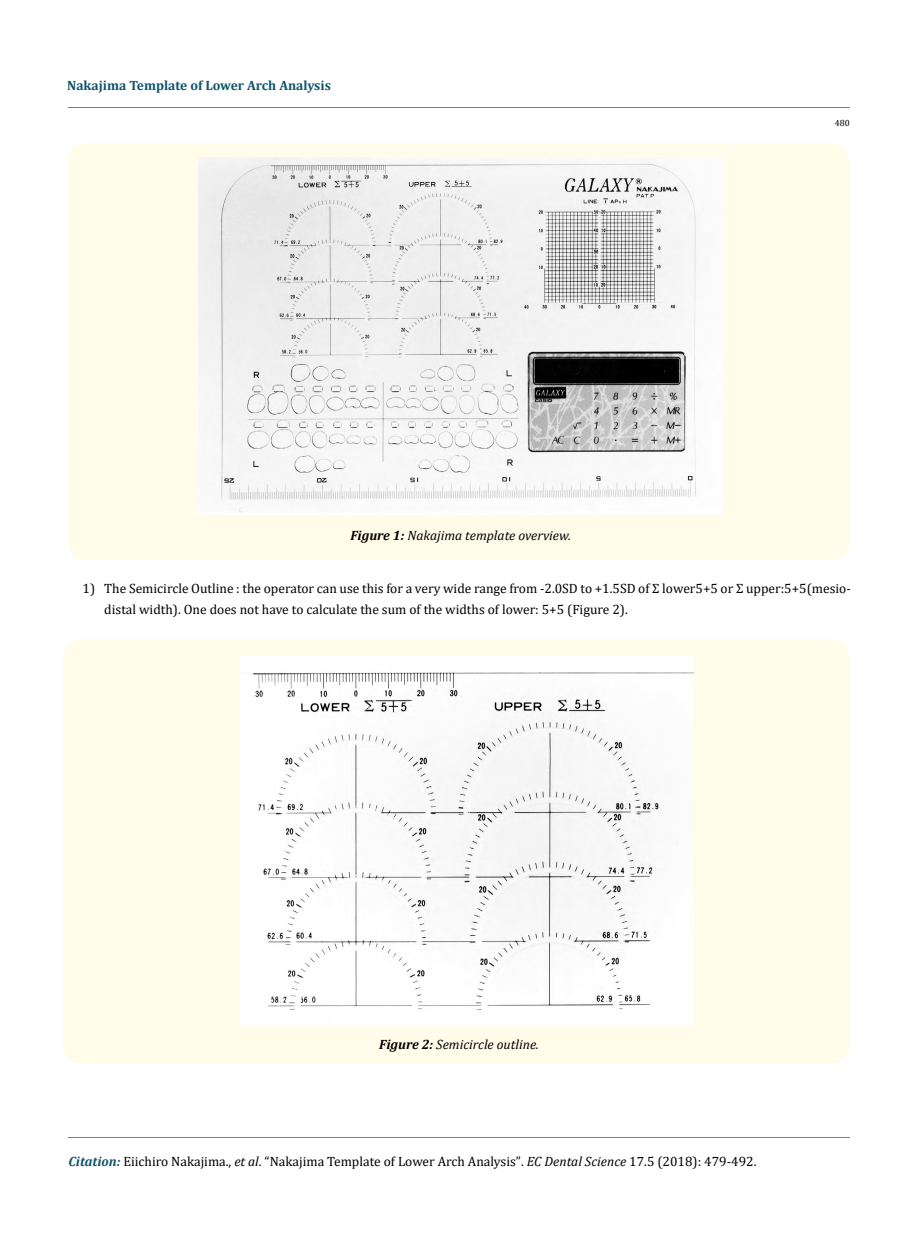
<style>
.page{position:relative;width:917px;height:1244px;background:#fff}
.page>*{position:absolute;margin:0;border:0;box-sizing:border-box;transform-origin:0 0}
.t1{font:13.5px/21px "Cambria";color:#000}
.t2{font:italic 13.5px "Cambria";color:#000}
.t3{font:700 13.5px "Cambria";color:#0e546a}
.t4{font:9px "Cambria";color:#000}
.s1{font-weight:700}
.s2{font-weight:700;font-style:italic;color:#0e546a}
.s3{font-style:italic}
.s4{font-size:13.35px}
</style>
<div class="page">
<hr style="left:68px;top:108px;width:781px;height:1px;background:#e05d1a">
<hr style="left:68px;top:1137px;width:781px;height:1px;background:#e05d1a">
<div style="left:68px;top:143px;width:781px;height:417px;background:#fffde9;border-radius:18px"></div>
<img style="left:199px;top:158px;width:523px;height:356px">
<div style="left:63px;top:639px;width:786px;height:424px;background:#fffde9;border-radius:18px"></div>
<img style="left:240px;top:656px;width:453px;height:369px">
<p class="t3" style="left:67px;top:76px;width:265px">Nakajima Template of Lower Arch Analysis</p>
<p class="t2" style="left:350px;top:525px;width:222px"><span class="s1">Figure 1:</span> Nakajima template overview.</p>
<p class="t4" style="left:834px;top:118px;width:16px">480</p>
<p class="t1" style="left:104px;top:578px;width:748px;text-indent:-22px">1) The Semicircle Outline : the operator can use this for a very wide range from -2.0SD to +1.5SD of Σ lower5+5 or Σ upper:5+5(mesio&shy;distal width). One does not have to calculate the sum of the widths of lower: 5+5 (Figure 2).</p>
<p class="t2" style="left:379px;top:1034px;width:161px"><span class="s1">Figure 2:</span> Semicircle outline.</p>
<p class="t1" style="left:68px;top:1150px;width:689px"><span class="s2">Citation:</span> Eiichiro Nakajima., <span class="s3">et al</span>. “Nakajima Template of Lower Arch Analysis”<span class="s4">.</span> <span class="s3">EC Dental Science</span> <span class="s4">17</span>.5 (2018): 479-492.</p>
</div>
